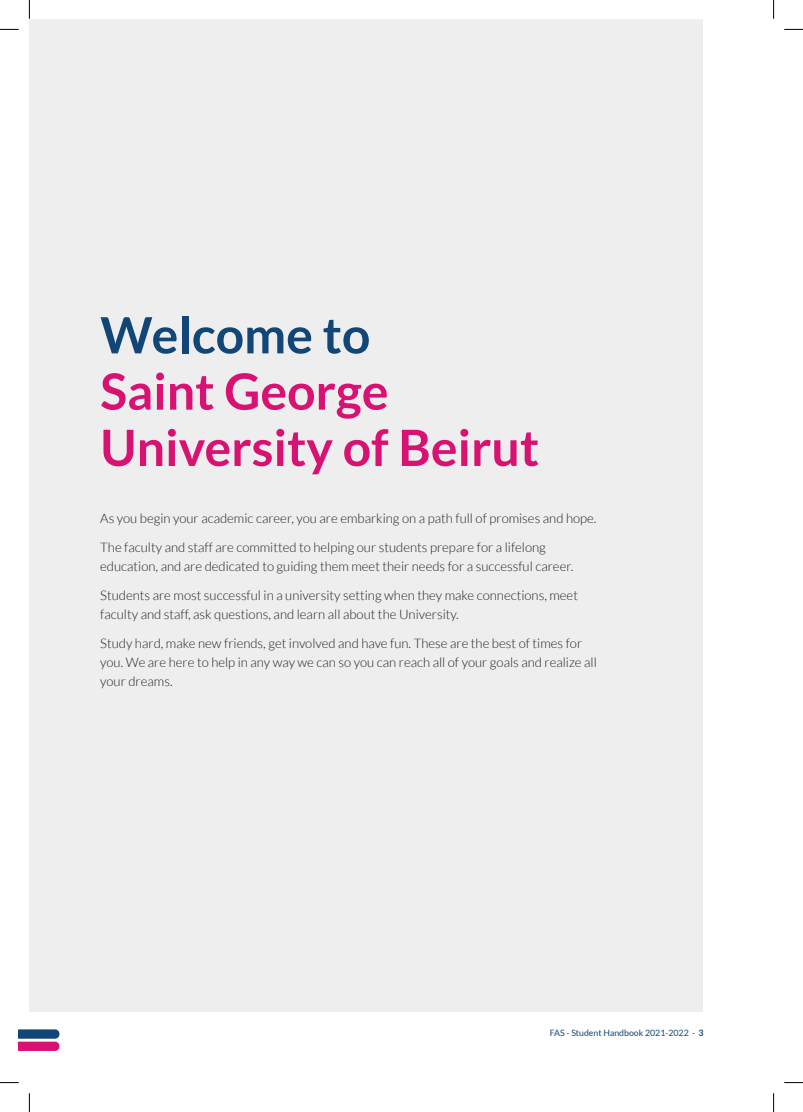
<style>
.page{position:relative;width:803px;height:1112px;background:#fff}
.page>*{position:absolute;margin:0;border:0;box-sizing:border-box;transform-origin:0 0}
.TOC_NEW{font:700 50px/56.2px "Lato";color:#d81273}
.t1{font:300 13.12px/18.8px "Lato";color:#231f20}
.t2{font:8.75px "Lato";color:#114676}
.s1{color:#114676}
.s2{font-weight:700}
</style>
<div class="page">
<svg style="left:19px;top:1029px;width:40px;height:21px"></svg>
<div style="left:29px;top:19px;width:674px;height:992px;background:#eeeeef"></div>
<svg style="left:0;top:29px;width:19px;height:1px"></svg>
<svg style="left:784px;top:29px;width:19px;height:1px"></svg>
<svg style="left:0;top:1082px;width:19px;height:1px"></svg>
<svg style="left:784px;top:1082px;width:19px;height:1px"></svg>
<svg style="left:29px;top:0;width:1px;height:19px"></svg>
<svg style="left:29px;top:1093px;width:1px;height:18px"></svg>
<svg style="left:773px;top:0;width:1px;height:19px"></svg>
<svg style="left:773px;top:1093px;width:1px;height:18px"></svg>
<p class="TOC_NEW" style="left:100px;top:306px;width:440px"><span class="s1">Welcome to<br></span>Saint George<br>University of Beirut</p>
<p class="t1" style="left:100px;top:508px;width:498px">As you begin your academic career, you are embarking on a path full of promises and hope.</p>
<p class="t1" style="left:100px;top:537px;width:475px">The faculty and staff are committed to helping our students prepare for a lifelong education, and are dedicated to guiding them meet their needs for a successful career.</p>
<p class="t1" style="left:100px;top:586px;width:479px">Students are most successful in a university setting when they make connections, meet faculty and staff, ask questions, and learn all about the University.</p>
<p class="t1" style="left:100px;top:634px;width:498px">Study hard, make new friends, get involved and have fun. These are the best of times for you. We are here to help in any way we can so you can reach all of your goals and realize all your dreams.</p>
<p class="t2" style="left:550px;top:1028px;width:155px">FAS - Student Handbook 2021-2022 - <span class="s2">3</span></p>
</div>
